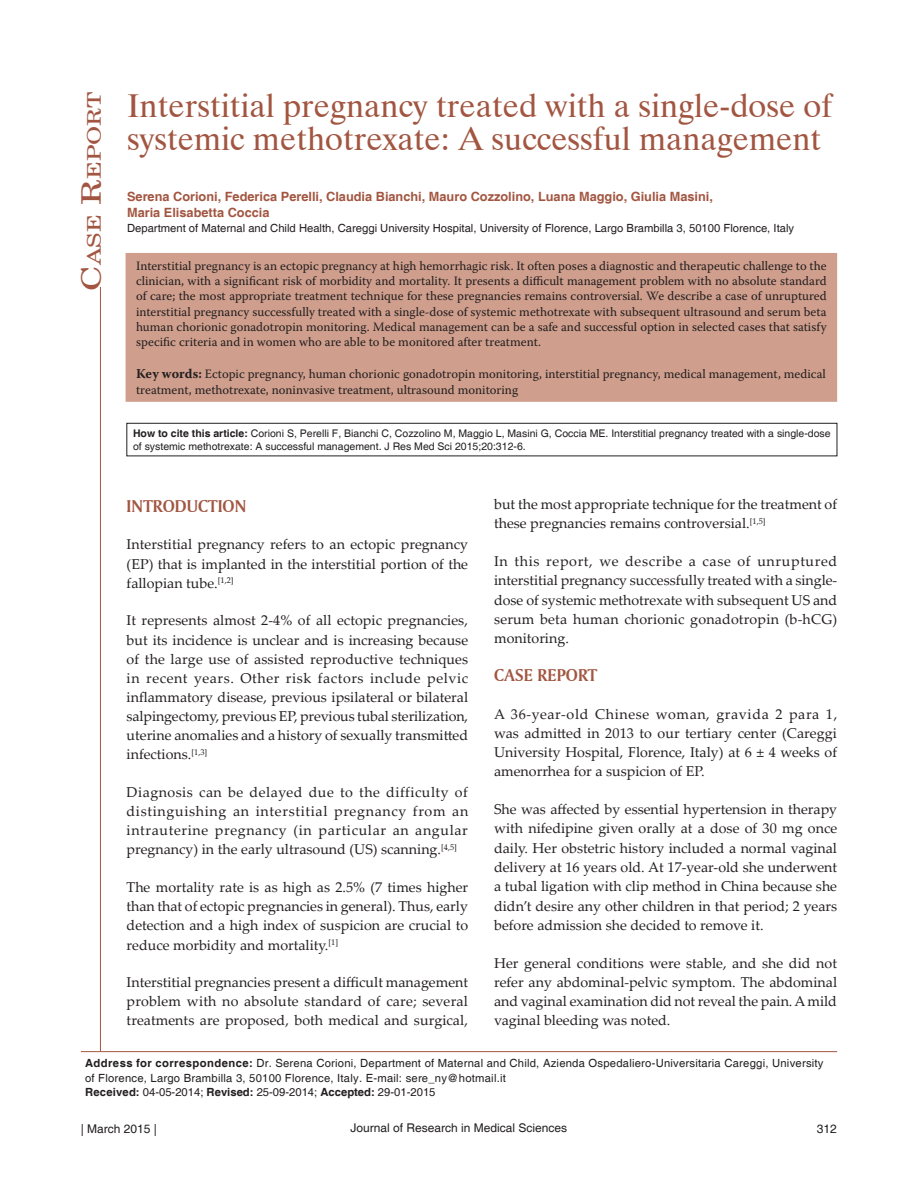
<style>
.page{position:relative;width:918px;height:1188px;background:#fff}
.page>*{position:absolute;margin:0;border:0;box-sizing:border-box;transform-origin:0 0}
.AT{font:33px/33px "Dutch 801 BT";color:#a25641}
.AH{font:18.9px "New Century Schlbk";color:#a25641;scale:1.3 1}
.t1{font:18px "Amerigo BT Bold A";color:#a25641}
.TX{font:14.25px/19.4px "Palatino Linotype";color:#231f20;text-align:justify}
.ABS{font:12.75px/15.3px "Warnock Pro";color:#231f20;text-align:justify}
.KWD{font:12.75px/16.5px "Warnock Pro";color:#231f20}
.AU{font:700 12.75px/16.5px "Helvetica";color:#a25641}
.t2{font:12px "Helvetica";color:#231f20}
.ADD{font:11.25px/14.5px "Helvetica";letter-spacing:.02em;color:#231f20}
.AFF{font:11.25px "Helvetica";color:#231f20}
.ADD-2{font:11.25px "Helvetica";color:#231f20}
.SRC{font:10.5px/12.6px "Helvetica";color:#231f20}
.s1{font-size:27px}
.s2{font-weight:700;font-size:13.5px}
.s3{font-weight:700}
</style>
<div class="page">
<div style="left:126px;top:254px;width:710px;height:147px;background:#cf9e8c"></div>
<div style="left:126px;top:253px;width:711px;height:149px;border:2px solid #cf9e8c"></div>
<hr style="left:81px;top:1051px;width:756px;height:1px;background:#a25641">
<hr style="left:100px;top:287px;width:1px;height:765px;background:#a25641">
<div style="left:127px;top:423px;width:710px;height:33px;border:1px solid #231f20"></div>
<p class="AH" style="left:83px;top:291px;width:154px;rotate:-90deg"><span class="s1">C</span>ase <span class="s1">R</span>eport</p>
<p class="AT" style="left:127px;top:89px;width:707px">Interstitial pregnancy treated with a single-dose of systemic methotrexate: A successful management</p>
<p class="AU" style="left:127px;top:188px;width:587px">Serena Corioni, Federica Perelli, Claudia Bianchi, Mauro Cozzolino, Luana Maggio, Giulia Masini,<br>Maria Elisabetta Coccia</p>
<p class="AFF" style="left:127px;top:221px;width:669px">Department of Maternal and Child Health, Careggi University Hospital, University of Florence, Largo Brambilla 3, 50100 Florence, Italy</p>
<p class="ABS" style="left:136px;top:258px;width:692px">Interstitial pregnancy is an ectopic pregnancy at high hemorrhagic risk. It often poses a diagnostic and therapeutic challenge to the clinician, with a significant risk of morbidity and mortality. It presents a difficult management problem with no absolute standard of care; the most appropriate treatment technique for these pregnancies remains controversial. We describe a case of unruptured interstitial pregnancy successfully treated with a single-dose of systemic methotrexate with subsequent ultrasound and serum beta human chorionic gonadotropin monitoring. Medical management can be a safe and successful option in selected cases that satisfy specific criteria and in women who are able to be monitored after treatment.</p>
<p class="KWD" style="left:136px;top:365px;width:691px"><span class="s2">Key words:</span> Ectopic pregnancy, human chorionic gonadotropin monitoring, interstitial pregnancy, medical management, medical treatment, methotrexate, noninvasive treatment, ultrasound monitoring</p>
<p class="SRC" style="left:133px;top:428px;width:699px"><span class="s3">How to cite this article:</span> Corioni S, Perelli F, Bianchi C, Cozzolino M, Maggio L, Masini G, Coccia ME. Interstitial pregnancy treated with a single-dose of systemic methotrexate: A successful management. J Res Med Sci 2015;20:312-6.</p>
<h1 class="t1" style="left:127px;top:495px;width:121px">INTRODUCTION</h1>
<p class="TX" style="left:127px;top:534px;width:343px">Interstitial pregnancy refers to an ectopic pregnancy (EP) that is implanted in the interstitial portion of the fallopian tube.<sup>[1,2]</sup></p>
<p class="TX" style="left:127px;top:610px;width:343px">It represents almost 2-4% of all ectopic pregnancies, but its incidence is unclear and is increasing because of the large use of assisted reproductive techniques in recent years. Other risk factors include pelvic inflammatory disease, previous ipsilateral or bilateral salpingectomy, previous EP, previous tubal sterilization, uterine anomalies and a history of sexually transmitted infections.<sup>[1,3]</sup></p>
<p class="TX" style="left:127px;top:782px;width:343px">Diagnosis can be delayed due to the difficulty of distinguishing an interstitial pregnancy from an intrauterine pregnancy (in particular an angular pregnancy) in the early ultrasound (US) scanning.<sup>[4,5]</sup></p>
<p class="TX" style="left:127px;top:877px;width:343px">The mortality rate is as high as 2.5% (7 times higher than that of ectopic pregnancies in general). Thus, early detection and a high index of suspicion are crucial to reduce morbidity and mortality.<sup>[1]</sup></p>
<p class="TX" style="left:127px;top:972px;width:343px">Interstitial pregnancies present a difficult management problem with no absolute standard of care; several treatments are proposed, both medical and surgical,</p>
<p class="TX" style="left:494px;top:494px;width:345px">but the most appropriate technique for the treatment of these pregnancies remains controversial.<sup>[1,5]</sup></p>
<p class="TX" style="left:494px;top:551px;width:345px">In this report, we describe a case of unruptured interstitial pregnancy successfully treated with a single&shy;dose of systemic methotrexate with subsequent US and serum beta human chorionic gonadotropin (b-hCG) monitoring.</p>
<h1 class="t1" style="left:494px;top:664px;width:105px">CASE REPORT</h1>
<p class="TX" style="left:494px;top:703px;width:345px">A 36-year-old Chinese woman, gravida 2 para 1, was admitted in 2013 to our tertiary center (Careggi University Hospital, Florence, Italy) at 6 ± 4 weeks of amenorrhea for a suspicion of EP.</p>
<p class="TX" style="left:494px;top:799px;width:345px">She was affected by essential hypertension in therapy with nifedipine given orally at a dose of 30 mg once daily. Her obstetric history included a normal vaginal delivery at 16 years old. At 17-year-old she underwent a tubal ligation with clip method in China because she didn’t desire any other children in that period; 2 years before admission she decided to remove it.</p>
<p class="TX" style="left:494px;top:953px;width:345px">Her general conditions were stable, and she did not refer any abdominal-pelvic symptom. The abdominal and vaginal examination did not reveal the pain. A mild vaginal bleeding was noted.</p>
<p class="ADD" style="left:85px;top:1056px;width:740px"><span class="s3">Address for correspondence:</span> Dr. Serena Corioni, Department of Maternal and Child, Azienda Ospedaliero-Universitaria Careggi, University of Florence, Largo Brambilla 3, 50100 Florence, Italy. E-mail: sere_ny@hotmail.it</p>
<p class="ADD-2" style="left:85px;top:1086px;width:352px"><span class="s3">Received:</span> 04-05-2014; <span class="s3">Revised:</span> 25-09-2014; <span class="s3">Accepted:</span> 29-01-2015</p>
<p class="t2" style="left:81px;top:1122px;width:78px">| March 2015 |</p>
<p class="t2" style="left:351px;top:1121px;width:218px">Journal of Research in Medical Sciences</p>
<p class="t2" style="left:817px;top:1122px;width:22px">312</p>
</div>
